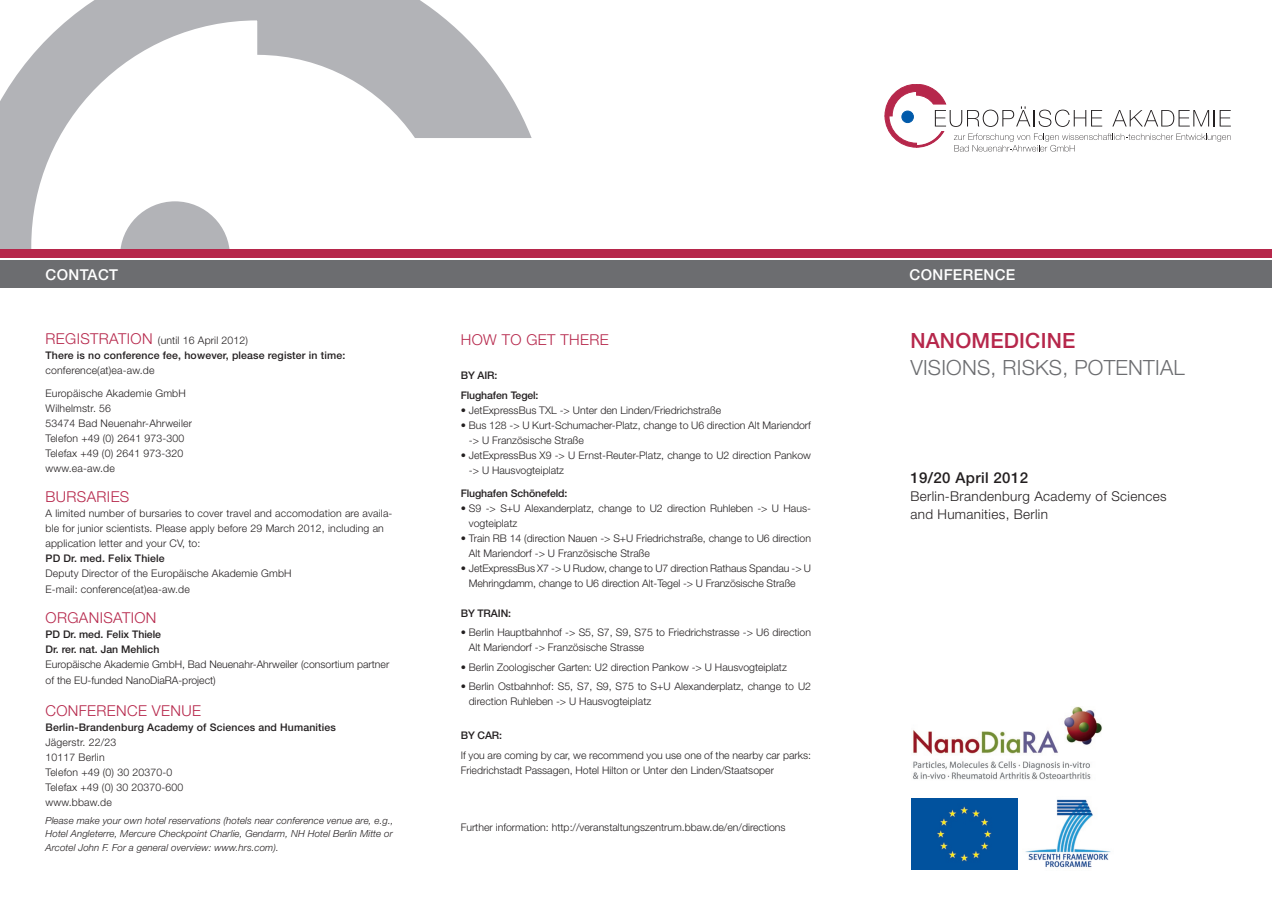
<style>
.page{position:relative;width:1272px;height:902px;background:#fff}
.page>*{position:absolute;margin:0;border:0;box-sizing:border-box;transform-origin:0 0}
._1_Headline_Titel{font:300 21px/27px "Helvetica Neue LT Std";letter-spacing:.01em;color:#6c6d70}
._2_Headline{font:300 15px "Helvetica Neue LT Std";letter-spacing:.025em;color:#b6274b}
._1_Rubrik{font:500 15px "Helvetica Neue LT Std";letter-spacing:.025em;color:#fff}
._1_Datum_Titel{font:500 15px "Helvetica Neue LT Std";letter-spacing:.025em;color:#231f20}
._2_Fließtext{font:300 15px "Helvetica Neue LT Std";letter-spacing:.025em;color:#b6274b}
._1_Ort_Titel{font:300 13.5px/18px "Helvetica Neue LT Std";letter-spacing:.025em;color:#231f20}
._2_Fließtext-2{font:300 10.5px/15px "Helvetica Neue LT Std";color:#231f20}
._2_Fließtext-3{font:500 10.5px "Helvetica Neue LT Std";letter-spacing:.015em;color:#231f20}
._2_Fließtext-4{font:500 10.5px "Helvetica Neue LT Std";letter-spacing:-.01em;color:#231f20}
._2_Headline-2{font:300 10.5px "Helvetica Neue LT Std";letter-spacing:.015em;color:#231f20}
._1_Datum_Titel-2{font:italic 300 9.75px/13.5px "Helvetica Neue LT Std";letter-spacing:.01em;color:#231f20;text-align:justify}
.s1{font-size:15px;color:#b6274b}
.s2{font-weight:500;color:#b6274b}
</style>
<div class="page">
<svg style="left:0;top:0;width:531px;height:201px"></svg>
<svg style="left:0;top:201px;width:230px;height:48px"></svg>
<div style="left:0;top:249px;width:1271px;height:8px;background:#b6274b"></div>
<div style="left:0;top:260px;width:1271px;height:28px;background:#6c6d70"></div>
<svg style="left:884px;top:84px;width:346px;height:68px"></svg>
<img style="left:913px;top:706px;width:189px;height:74px">
<div style="left:911px;top:798px;width:106px;height:71px;background:#01529e"></div>
<img style="left:1025px;top:799px;width:86px;height:69px">
<p class="_1_Rubrik" style="left:45px;top:266px;width:74px">CONTACT</p>
<p class="_2_Headline-2" style="left:45px;top:333px;width:204px"><span class="s1">Registration</span> (until 16 April 2012)</p>
<p class="_2_Fließtext-3" style="left:45px;top:348px;width:301px">There is no conference fee, however, please register in time:</p>
<p class="_2_Fließtext-2" style="left:45px;top:362px;width:110px">conference(at)ea-aw.de</p>
<p class="_2_Fließtext-2" style="left:45px;top:385px;width:142px">Europäische Akademie GmbH</p>
<p class="_2_Fließtext-2" style="left:45px;top:400px;width:67px">Wilhelmstr. 56</p>
<p class="_2_Fließtext-2" style="left:45px;top:415px;width:148px">53474 Bad Neuenahr-Ahrweiler</p>
<p class="_2_Fließtext-2" style="left:45px;top:430px;width:140px">Telefon +49 (0) 2641 973-300</p>
<p class="_2_Fließtext-2" style="left:45px;top:445px;width:139px">Telefax +49 (0) 2641 973-320</p>
<p class="_2_Fließtext-2" style="left:45px;top:460px;width:71px">www.ea-aw.de</p>
<p class="_2_Fließtext" style="left:45px;top:487px;width:85px">Bursar ies</p>
<p class="_2_Fließtext-2" style="left:45px;top:505px;width:348px">A limited number of bursaries to cover travel and accomodation are availa&shy;ble for junior scientists. Please apply before 29 March 2012, including an application letter and your CV, to:</p>
<p class="_2_Fließtext-3" style="left:45px;top:551px;width:121px">PD Dr. med. Felix Thiele</p>
<p class="_2_Fließtext-2" style="left:45px;top:565px;width:248px">Deputy Director of the Europäische Akademie GmbH</p>
<p class="_2_Fließtext-2" style="left:45px;top:581px;width:146px">E-mail: conference(at)ea-aw.de</p>
<p class="_2_Headline" style="left:45px;top:608px;width:112px">Organisation</p>
<p class="_2_Fließtext-3" style="left:45px;top:627px;width:117px">PD Dr. med. Felix Thiele</p>
<p class="_2_Fließtext-3" style="left:45px;top:642px;width:115px">Dr. rer. nat. Jan Mehlich</p>
<p class="_2_Fließtext-2" style="left:45px;top:655px;width:345px;line-height:16.5px">Europäische Akademie GmbH, Bad Neuenahr-Ahrweiler (consortium partner of the EU-funded NanoDiaRA-project)</p>
<p class="_2_Headline" style="left:45px;top:701px;width:155px">CON FERENCE VEN UE</p>
<p class="_2_Fließtext-3" style="left:45px;top:720px;width:292px">Berlin-Brandenburg Academy of Sciences and Humanities</p>
<p class="_2_Fließtext-2" style="left:45px;top:734px;width:72px">Jägerstr. 22/23</p>
<p class="_2_Fließtext-2" style="left:45px;top:749px;width:61px">10117 Berlin</p>
<p class="_2_Fließtext-2" style="left:45px;top:764px;width:128px">Telefon +49 (0) 30 20370-0</p>
<p class="_2_Fließtext-2" style="left:45px;top:779px;width:139px">Telefax +49 (0) 30 20370-600</p>
<p class="_2_Fließtext-2" style="left:45px;top:794px;width:68px">www.bbaw.de</p>
<p class="_1_Datum_Titel-2" style="left:45px;top:813px;width:349px">Please make your own hotel reservations (hotels near conference venue are, e.g., Hotel Angleterre, Mercure Checkpoint Charlie, Gendarm, NH Hotel Berlin Mitte or Arcotel John F. For a general overview: www.hrs.com).</p>
<p class="_2_Headline" style="left:460px;top:330px;width:149px">How to get th ere</p>
<p class="_2_Fließtext-3" style="left:460px;top:369px;width:38px">By air:</p>
<p class="_2_Fließtext-4" style="left:460px;top:388px;width:79px">Flughafen Tegel:</p>
<p class="_2_Fließtext-2" style="left:460px;top:402px;width:262px">• JetExpressBus TXL -&gt; Unter den Linden/Friedrichstraße</p>
<p class="_2_Fließtext-2" style="left:469px;top:417px;width:343px;text-indent:-8px">• Bus 128 -&gt; U Kurt-Schumacher-Platz, change to U6 direction Alt Mariendorf -&gt; U Französische Straße</p>
<p class="_2_Fließtext-2" style="left:469px;top:447px;width:343px;text-indent:-8px">• JetExpressBus X9 -&gt; U Ernst-Reuter-Platz, change to U2 direction Pankow -&gt; U Hausvogteiplatz</p>
<p class="_2_Fließtext-4" style="left:460px;top:487px;width:108px">Flughafen Schönefeld:</p>
<p class="_2_Fließtext-2" style="left:469px;top:500px;width:343px;text-indent:-8px">• S9 -&gt; S+U Alexanderplatz, change to U2 direction Ruhleben -&gt; U Haus&shy;vogteiplatz</p>
<p class="_2_Fließtext-2" style="left:469px;top:530px;width:343px;text-indent:-8px">• Train RB 14 (direction Nauen -&gt; S+U Friedrichstraße, change to U6 direction<br>Alt Mariendorf -&gt; U Französische Straße</p>
<p class="_2_Fließtext-2" style="left:469px;top:560px;width:343px;text-indent:-8px">• JetExpressBus X7 -&gt; U Rudow, change to U7 direction Rathaus Spandau -&gt; U<br>Mehringdamm, change to U6 direction Alt-Tegel -&gt; U Französische Straße</p>
<p class="_2_Fließtext-3" style="left:460px;top:607px;width:52px">By train:</p>
<p class="_2_Fließtext-2" style="left:469px;top:625px;width:343px;text-indent:-8px">• Berlin Hauptbahnhof -&gt; S5, S7, S9, S75 to Friedrichstrasse -&gt; U6 direction<br>Alt Mariendorf -&gt; Französische Strasse</p>
<p class="_2_Fließtext-2" style="left:460px;top:659px;width:328px">• Berlin Zoologischer Garten: U2 direction Pankow -&gt; U Hausvogteiplatz</p>
<p class="_2_Fließtext-2" style="left:469px;top:678px;width:343px;text-indent:-8px">• Berlin Ostbahnhof: S5, S7, S9, S75 to S+U Alexanderplatz, change to U2 direction Ruhleben -&gt; U Hausvogteiplatz</p>
<p class="_2_Fließtext-3" style="left:460px;top:729px;width:43px">By car :</p>
<p class="_2_Fließtext-2" style="left:460px;top:747px;width:352px">If you are coming by car, we recommend you use one of the nearby car parks:<br>Friedrichstadt Passagen, Hotel Hilton or Unter den Linden/Staatsoper</p>
<p class="_2_Fließtext-2" style="left:460px;top:819px;width:326px">Further information: http://veranstaltungszentrum.bbaw.de/en/directions</p>
<p class="_1_Rubrik" style="left:909px;top:266px;width:107px">CONFERENCE</p>
<p class="_1_Headline_Titel" style="left:910px;top:326px;width:276px"><span class="s2">Nanomedicine<br></span>Visions, Risks, Potential</p>
<p class="_1_Datum_Titel" style="left:910px;top:469px;width:119px">19/20 April 2012</p>
<p class="_1_Ort_Titel" style="left:910px;top:487px;width:258px">Berlin-Brandenburg Academy of Sciences and Humanities, Berlin</p>
</div>
